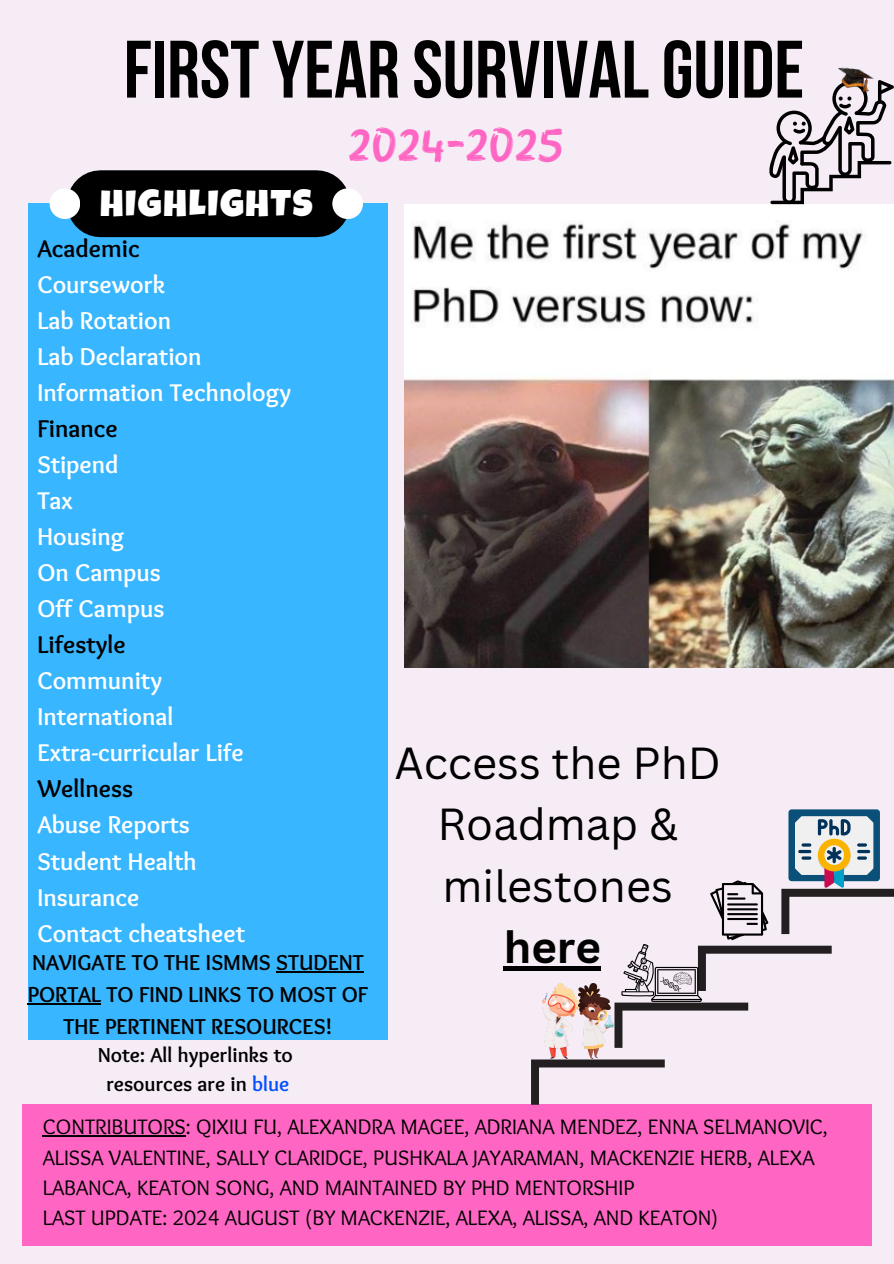
<style>
.page{position:relative;width:894px;height:1264px;background:#fff}
.page>*{position:absolute;margin:0;border:0;box-sizing:border-box;transform-origin:0 0}
.t1{font:81.15px "Bebas Neue Cyrillic";color:#000}
.t2{font:48.45px "Finger Paint";color:#ff66c4}
.t3{font:43.65px/61.1px "Canva Sans";color:#000;text-align:center}
.t4{font:700 43.65px "Canva Sans";color:#000}
.t5{font:37.2px "Luckiest Guy";letter-spacing:.05em;color:#fff}
.t6{font:700 25.2px/36px "Sukar";color:#fff}
.t7{font:700 22.5px/31.5px "Sukar";color:#000;text-align:center}
.t8{font:21.75px/30.3px "Sukar";color:#000}
.t9{font:700 21px "Sukar";color:#000}
.s1{color:#000}
.s2{color:#0350ff}
</style>
<div class="page">
<div style="left:0;top:0;width:893px;height:1263px;background:#f6ecf6"></div>
<img style="left:404px;top:204px;width:489px;height:463px">
<div style="left:28px;top:204px;width:359px;height:836px;background:#38b6ff"></div>
<div style="left:100px;top:170px;width:216px;height:67px;background:#000"></div>
<div style="left:332px;top:188px;width:31px;height:31px;background:#fff;border-radius:50%"></div>
<div style="left:50px;top:188px;width:30px;height:31px;background:#fff;border-radius:50%"></div>
<svg style="left:769px;top:80px;width:124px;height:124px"></svg>
<img style="left:835px;top:67px;width:39px;height:26px">
<div style="left:22px;top:1104px;width:849px;height:141px;background:#ff66c4"></div>
<hr style="left:43px;top:1135px;width:143px;height:1px;background:#000">
<svg style="left:531px;top:1059px;width:133px;height:45px"></svg>
<div style="left:788px;top:809px;width:91px;height:72px;background:#0a5078;border-radius:3px"></div>
<img style="left:542px;top:983px;width:71px;height:75px">
<svg style="left:614px;top:816px;width:279px;height:231px"></svg>
<hr style="left:503px;top:966px;width:97px;height:4px;background:#000">
<hr style="left:276px;top:971px;width:87px;height:1px;background:#000">
<hr style="left:28px;top:1003px;width:73px;height:1px;background:#000">
<p class="t1" style="left:124px;top:37px;width:681px">FIRSTYEAR SURVIVALGUIDE</p>
<p class="t5" style="left:100px;top:190px;width:214px">HIGHLIGHTS</p>
<p class="t2" style="left:348px;top:106px;width:218px">2024-2025</p>
<h2 class="t6" style="left:37px;top:233px;width:255px"><span class="s1">Academic<br></span>Coursework<br>Lab Rotation<br>Lab Declaration<br>Information Technology<br><span class="s1">Finance<br></span>Stipend<br>Tax<br>Housing<br>On Campus<br>Off Campus<br><span class="s1">Lifestyle<br></span>Community<br>International<br>Extra-curricular Life<br><span class="s1">Wellness<br></span>Abuse Reports<br>Student Health<br>Insurance<br>Contact cheatsheet</h2>
<p class="t7" style="left:32px;top:949px;width:333px">NAVIGATE TO THE ISMMS STUDENT</p>
<p class="t7" style="left:28px;top:980px;width:342px">PORTAL TO FIND LINKS TO MOST OF<br>THE PERTINENT RESOURCES!</p>
<p class="t9" style="left:98px;top:1042px;width:196px">Note: All hyperlinks to</p>
<p class="t9" style="left:106px;top:1071px;width:184px">resources are in <span class="s2">blue</span></p>
<h4 class="t3" style="left:394px;top:732px;width:328px">Access the PhD<br>Roadmap &amp; milestones</h4>
<h4 class="t4" style="left:503px;top:916px;width:99px">here</h4>
<h3 class="t8" style="left:43px;top:1113px;width:786px">CONTRIBUTORS: QIXIU FU, ALEXANDRA MAGEE, ADRIANA MENDEZ, ENNA SELMANOVIC, ALISSA VALENTINE, SALLY CLARIDGE, PUSHKALA JAYARAMAN, MACKENZIE HERB, ALEXA LABANCA, KEATON SONG, AND MAINTAINED BY PHD MENTORSHIP<br>LAST UPDATE: 2024 AUGUST (BY MACKENZIE, ALEXA, ALISSA, AND KEATON)</h3>
</div>
